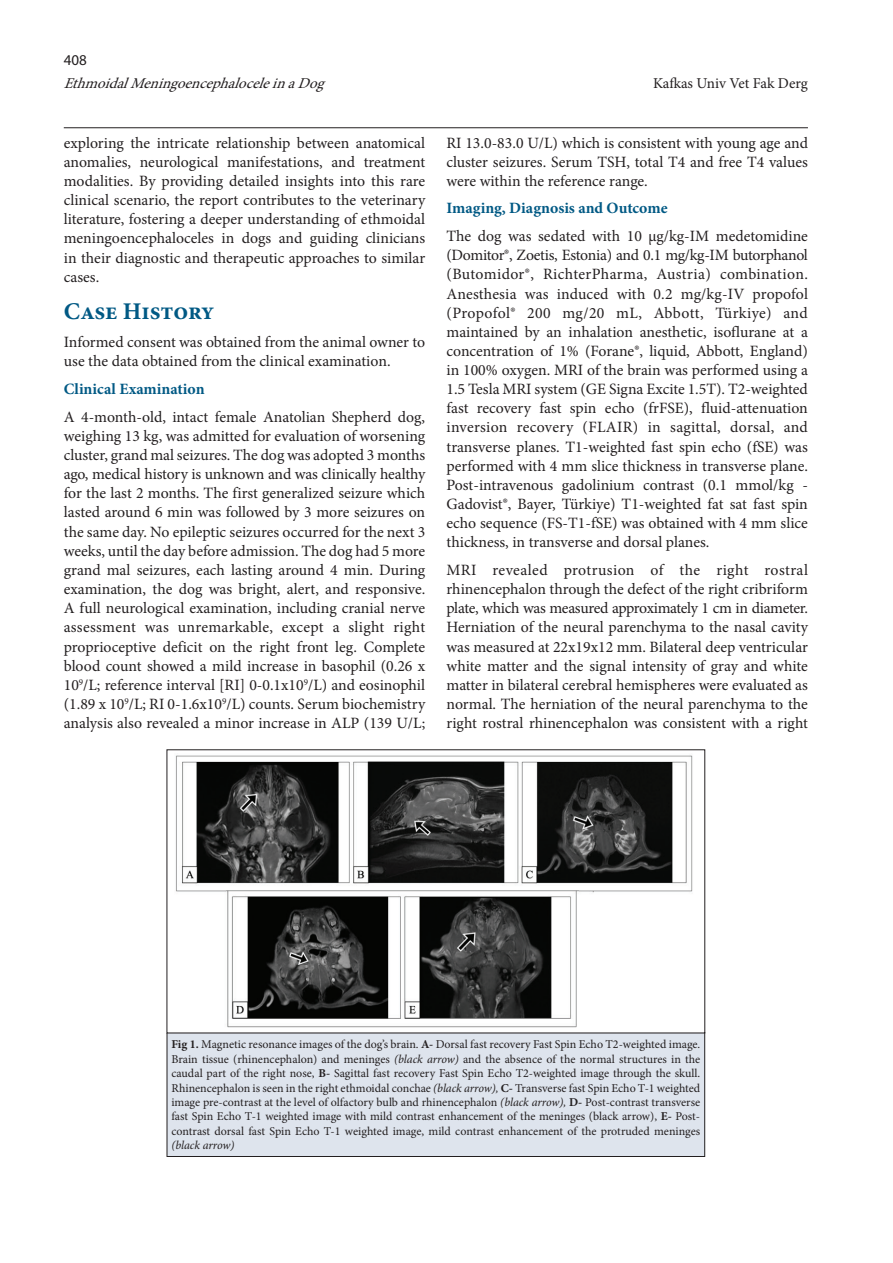
<style>
.page{position:relative;width:893px;height:1263px;background:#fff}
.page>*{position:absolute;margin:0;border:0;box-sizing:border-box;transform-origin:0 0}
.t1{font:700 24px "Minion Pro";letter-spacing:-.005em;color:#005984}
.t2{font:15.75px/19.2px "Minion Pro";color:#231f20;text-align:justify}
.t3{font:700 15.75px "Minion Pro";color:#005984}
.t4{font:italic 15px "Minion Pro";color:#231f20}
.t5{font:15px "Minion Pro";letter-spacing:-.005em;color:#231f20}
.t6{font:15px "Myriad Pro";color:#231f20}
.t7{font:12px/14.4px "Minion Pro";color:#231f20;text-align:justify}
.t8{font:italic 12px "Minion Pro";letter-spacing:-.01em;color:#231f20}
.s1{font-weight:700}
.s2{font-style:italic}
</style>
<div class="page">
<hr style="left:64px;top:127px;width:744px;height:1px;background:#231f20">
<div style="left:167px;top:1032px;width:538px;height:124px;background:#dee4ed"></div>
<div style="left:167px;top:1032px;width:538px;height:125px;border:1px solid #231f20"></div>
<img style="left:175px;top:755px;width:518px;height:273px">
<p class="t6" style="left:64px;top:51px;width:25px">408</p>
<p class="t4" style="left:64px;top:74px;width:268px">EthmoidalMeningoencephaloceleinaDog</p>
<p class="t5" style="left:653px;top:74px;width:156px">Kafkas Univ Vet Fak Derg</p>
<p class="t2" style="left:64px;top:133px;width:363px">exploring the intricate relationship between anatomical anomalies, neurological manifestations, and treatment modalities. By providing detailed insights into this rare clinical scenario, the report contributes to the veterinary literature, fostering a deeper understanding of ethmoidal meningoencephaloceles in dogs and guiding clinicians in their diagnostic and therapeutic approaches to similar cases.</p>
<h1 class="t1" style="left:64px;top:295px;width:152px">Case History</h1>
<p class="t2" style="left:64px;top:332px;width:363px">Informed consent was obtained from the animal owner to use the data obtained from the clinical examination.</p>
<p class="t3" style="left:64px;top:378px;width:142px">Clinical Examination</p>
<p class="t2" style="left:64px;top:407px;width:363px">A 4-month-old, intact female Anatolian Shepherd dog, weighing 13 kg, was admitted for evaluation of worsening cluster, grand mal seizures. The dog was adopted 3 months ago, medical history is unknown and was clinically healthy for the last 2 months. The first generalized seizure which lasted around 6 min was followed by 3 more seizures on the same day. No epileptic seizures occurred for the next 3 weeks, until the day before admission. The dog had 5 more grand mal seizures, each lasting around 4 min. During examination, the dog was bright, alert, and responsive.<br>A full neurological examination, including cranial nerve assessment was unremarkable, except a slight right proprioceptive deficit on the right front leg. Complete blood count showed a mild increase in basophil (0.26 x 10<sup>9</sup>/L; reference interval [RI] 0-0.1x10<sup>9</sup>/L) and eosinophil (1.89 x 10<sup>9</sup>/L; RI 0-1.6x10<sup>9</sup>/L) counts. Serum biochemistry analysis also revealed a minor increase in ALP (139 U/L;</p>
<p class="t2" style="left:446px;top:133px;width:363px">RI 13.0-83.0 U/L) which is consistent with young age and cluster seizures. Serum TSH, total T4 and free T4 values were within the reference range.</p>
<p class="t3" style="left:446px;top:197px;width:223px">Imaging, Diagnosis and Outcome</p>
<p class="t2" style="left:446px;top:227px;width:363px">The dog was sedated with 10 μg/kg-IM medetomidine (Domitor®, Zoetis, Estonia) and 0.1 mg/kg-IM butorphanol (Butomidor®, RichterPharma, Austria) combination.<br>Anesthesia was induced with 0.2 mg/kg-IV propofol (Propofol® 200 mg/20 mL, Abbott, Türkiye) and maintained by an inhalation anesthetic, isoflurane at a concentration of 1% (Forane®, liquid, Abbott, England) in 100% oxygen. MRI of the brain was performed using a 1.5 Tesla MRI system (GE Signa Excite 1.5T). T2-weighted fast recovery fast spin echo (frFSE), fluid-attenuation inversion recovery (FLAIR) in sagittal, dorsal, and transverse planes. T1-weighted fast spin echo (fSE) was performed with 4 mm slice thickness in transverse plane.<br>Post-intravenous gadolinium contrast (0.1 mmol/kg - Gadovist®, Bayer, Türkiye) T1-weighted fat sat fast spin echo sequence (FS-T1-fSE) was obtained with 4 mm slice thickness, in transverse and dorsal planes.</p>
<p class="t2" style="left:446px;top:560px;width:363px">MRI revealed protrusion of the right rostral rhinencephalon through the defect of the right cribriform plate, which was measured approximately 1 cm in diameter.<br>Herniation of the neural parenchyma to the nasal cavity was measured at 22x19x12 mm. Bilateral deep ventricular white matter and the signal intensity of gray and white matter in bilateral cerebral hemispheres were evaluated as normal. The herniation of the neural parenchyma to the right rostral rhinencephalon was consistent with a right</p>
<p class="t7" style="left:171px;top:1037px;width:530px"><span class="s1">Fig 1.</span> Magnetic resonance images of the dog’s brain. <span class="s1">A-</span> Dorsal fast recovery Fast Spin Echo T2-weighted image.<br>Brain tissue (rhinencephalon) and meninges <span class="s2">(black arrow)</span> and the absence of the normal structures in the caudal part of the right nose, <span class="s1">B-</span> Sagittal fast recovery Fast Spin Echo T2-weighted image through the skull.<br>Rhinencephalon is seen in the right ethmoidal conchae <span class="s2">(black arrow),</span> <span class="s1">C-</span> Transverse fast Spin Echo T-1 weighted image pre-contrast at the level of olfactory bulb and rhinencephalon <span class="s2">(black arrow),</span> <span class="s1">D-</span> Post-contrast transverse fast Spin Echo T-1 weighted image with mild contrast enhancement of the meninges (black arrow), <span class="s1">E-</span> Post&shy;contrast dorsal fast Spin Echo T-1 weighted image, mild contrast enhancement of the protruded meninges</p>
<p class="t8" style="left:171px;top:1137px;width:65px">(black arrow)</p>
</div>
